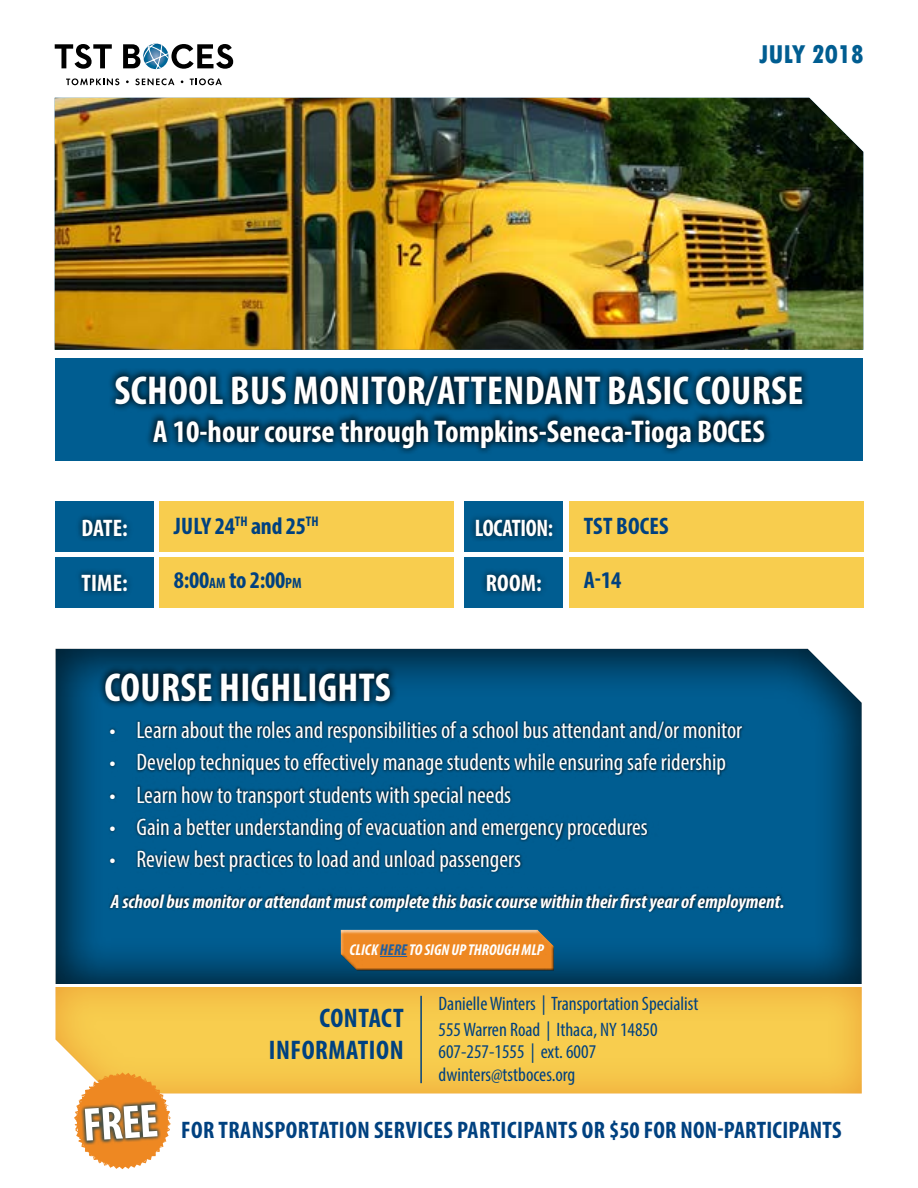
<style>
.page{position:relative;width:918px;height:1188px;background:#fff}
.page>*{position:absolute;margin:0;border:0;box-sizing:border-box;transform-origin:0 0}
.t1{font:700 condensed 47.25px "Myriad Pro";color:#fff}
.t2{font:700 condensed 40.5px "Myriad Pro";letter-spacing:.01em;color:#fff}
.t3{font:700 condensed 31.5px "Myriad Pro";color:#fff}
.t4{font:700 condensed 27px/32.4px "Myriad Pro";letter-spacing:.02em;color:#004180;text-align:right}
.t5{font:800 condensed 27px "Tw Cen";letter-spacing:-.01em;color:#005d91}
.t6{font:condensed 24px "Myriad Pro";color:#fff}
.t7{font:700 condensed 24px "Myriad Pro";letter-spacing:.01em;color:#004180}
.t8{font:700 condensed 24px "Myriad Pro";color:#fff}
.t9{font:700 condensed 24px "Myriad Pro";letter-spacing:-.01em;color:#004180}
.t10{font:700 condensed 24px "Myriad Pro";color:#fff;scale:.95 1}
.t11{font:condensed 19.5px/25.5px "Myriad Pro";color:#004180}
.t12{font:italic 700 condensed 19.5px "Myriad Pro";color:#fff}
.t13{font:italic 700 condensed 15.75px "Myriad Pro";color:#fff}
.s1{font-size:15px}
.s2{color:#215e9e}
</style>
<div class="page">
<img style="left:55px;top:98px;width:808px;height:252px">
<div style="left:55px;top:358px;width:807px;height:102px;background:#005d91"></div>
<div style="left:55px;top:501px;width:98px;height:51px;background:#005d91"></div>
<div style="left:464px;top:501px;width:99px;height:51px;background:#005d91"></div>
<div style="left:55px;top:557px;width:98px;height:51px;background:#005d91"></div>
<div style="left:464px;top:557px;width:99px;height:51px;background:#005d91"></div>
<div style="left:159px;top:501px;width:295px;height:51px;background:#f8cd4e"></div>
<div style="left:569px;top:501px;width:295px;height:51px;background:#f8cd4e"></div>
<div style="left:159px;top:557px;width:295px;height:51px;background:#f8cd4e"></div>
<div style="left:569px;top:557px;width:295px;height:51px;background:#f8cd4e"></div>
<div style="left:108px;top:368px;width:702px;height:87px;background:#000;opacity:.75"></div>
<div style="left:75px;top:514px;width:59px;height:28px;background:#000;opacity:.75"></div>
<div style="left:75px;top:568px;width:59px;height:29px;background:#000;opacity:.75"></div>
<div style="left:480px;top:568px;width:67px;height:29px;background:#000;opacity:.75"></div>
<div style="left:470px;top:514px;width:88px;height:28px;background:#000;opacity:.75"></div>
<svg style="left:66px;top:78px;width:53px;height:7px"></svg>
<svg style="left:135px;top:78px;width:39px;height:7px"></svg>
<svg style="left:190px;top:78px;width:32px;height:7px"></svg>
<svg style="left:55px;top:44px;width:57px;height:25px"></svg>
<svg style="left:123px;top:44px;width:110px;height:26px"></svg>
<div style="left:42px;top:638px;width:832px;height:350px;background:#000;opacity:.65"></div>
<div style="left:42px;top:974px;width:832px;height:120px;background:#e2681f;opacity:.7"></div>
<div style="left:108px;top:720px;width:676px;height:194px;background:#000;opacity:.75"></div>
<div style="left:98px;top:665px;width:300px;height:44px;background:#000;opacity:.75"></div>
<svg style="left:56px;top:987px;width:806px;height:107px;background:#f6c74c"></svg>
<hr style="left:420px;top:996px;width:2px;height:87px;background:#004180">
<hr style="left:51px;top:984px;width:816px;height:3px;background:#fff">
<svg style="left:74px;top:1072px;width:97px;height:97px"></svg>
<div style="left:81px;top:1101px;width:80px;height:43px;background:#003a58;opacity:.7"></div>
<div style="left:337px;top:926px;width:220px;height:31px;background:#fff;opacity:.75"></div>
<div style="left:338px;top:944px;width:219px;height:28px;background:#000;opacity:.75"></div>
<svg style="left:341px;top:930px;width:213px;height:40px;background:#e2872b"></svg>
<p class="t5" style="left:759px;top:38px;width:106px">JULY 2018</p>
<h2 class="t2" style="left:115px;top:365px;width:690px">SCHOOL BUS MONITOR/ATTENDANT BASIC COURSE</h2>
<h3 class="t3" style="left:153px;top:412px;width:613px">A 10-hour course through Tompkins-Seneca-Tioga BOCES</h3>
<p class="t8" style="left:81px;top:513px;width:48px">DATE:</p>
<p class="t9" style="left:174px;top:511px;width:146px">JULY 24<sup>TH</sup> and 25<sup>TH</sup></p>
<p class="t7" style="left:584px;top:511px;width:87px">TST BOCES</p>
<p class="t8" style="left:81px;top:568px;width:48px">TIME:</p>
<p class="t7" style="left:174px;top:565px;width:129px">8:00<span class="s1">AM</span> to 2:00<span class="s1">PM</span></p>
<p class="t8" style="left:486px;top:568px;width:57px">ROOM:</p>
<p class="t7" style="left:584px;top:565px;width:39px">A-14</p>
<p class="t10" style="left:475px;top:513px;width:84px">LOCATION:</p>
<h2 class="t2" style="left:105px;top:662px;width:288px">COURSE HIGHLIGHTS</h2>
<p class="t6" style="left:109px;top:716px;width:634px">• Learn about the roles and responsibilities of a school bus attendant and/or monitor</p>
<p class="t6" style="left:109px;top:748px;width:618px">• Develop techniques to effectively manage students while ensuring safe ridership</p>
<p class="t6" style="left:109px;top:780px;width:403px">• Learn how to transport students with special needs</p>
<p class="t6" style="left:109px;top:813px;width:540px">• Gain a better understanding of evacuation and emergency procedures</p>
<p class="t6" style="left:109px;top:845px;width:413px">• Review best practices to load and unload passengers</p>
<p class="t12" style="left:111px;top:889px;width:675px">A school bus monitor or attendant must complete this basic course within their first year of employment.</p>
<p class="t13" style="left:350px;top:940px;width:196px">CLICK <span class="s2">HERE</span>TO SIGN UP THROUGH MLP</p>
<h1 class="t1" style="left:82px;top:1095px;width:77px;rotate:-3deg">FREE</h1>
<p class="t4" style="left:269px;top:1001px;width:136px">CONTACT<br>INFORMATION</p>
<p class="t11" style="left:439px;top:991px;width:261px">Danielle Winters | Transportation Specialist<br>555 Warren Road | Ithaca, NY 14850</p>
<p class="t11" style="left:439px;top:1040px;width:159px;line-height:22.5px">607-257-1555 | ext. 6007 dwinters@tstboces.org</p>
<p class="t7" style="left:181px;top:1115px;width:662px">FOR TRANSPORTATION SERVICES PARTICIPANTS OR $50 FOR NON-PARTICIPANTS</p>
</div>
